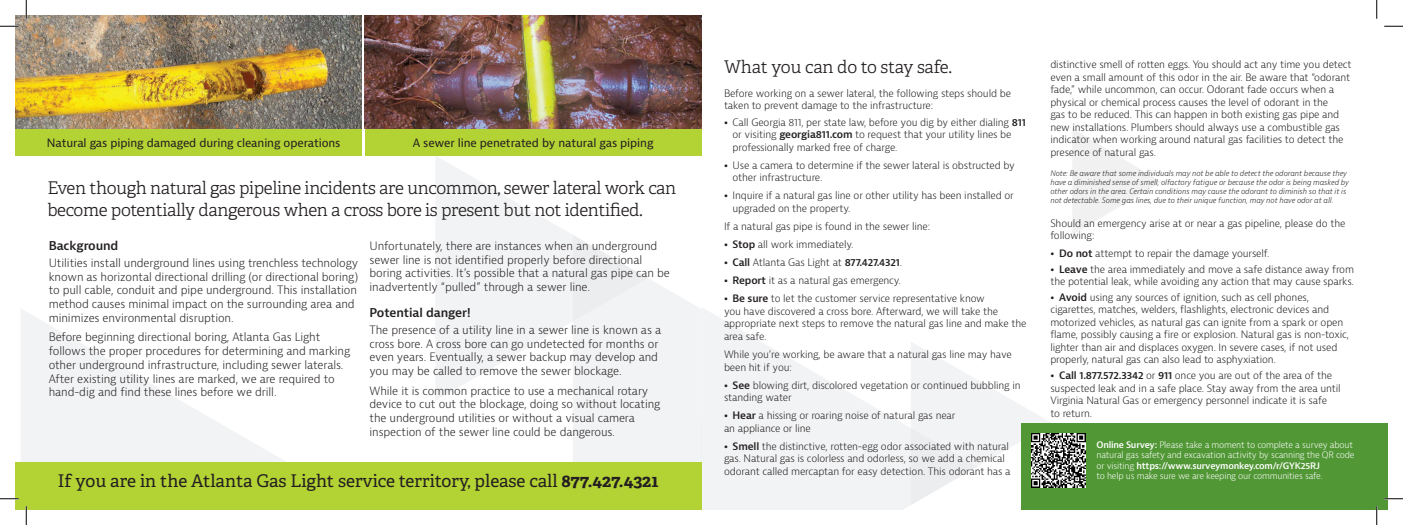
<style>
.page{position:relative;width:1403px;height:525px;background:#fff}
.page>*{position:absolute;margin:0;border:0;box-sizing:border-box;transform-origin:0 0}
.t1{font:300 17.5px/22.5px "Adelle";letter-spacing:-.02em;color:#231f20}
.t2{font:17.5px "Adelle";color:#231f20}
.t3{font:600 11.88px "Bernina Sans";letter-spacing:-.01em;color:#231f20}
.t4{font:300 11.25px/13.8px "Bernina Sans";letter-spacing:-.01em;color:#231f20}
.t5{font:11.25px "Bernina Sans";letter-spacing:-.01em;color:#231f20}
.t6{font:300 10px/12.5px "Bernina Sans";letter-spacing:-.015em;color:#231f20}
.t7{font:300 8.75px/10.5px "Bernina Sans";letter-spacing:-.025em;color:#fff}
.t8{font:italic 300 7.5px/9px "Bernina Sans";letter-spacing:-.01em;color:#231f20}
.s1{font-weight:700}
.s2{font-weight:800}
.s3{font-weight:600}
</style>
<div class="page">
<svg style="left:21px;top:309px;width:265px;height:153px;fill:#f2f3f4"></svg>
<svg style="left:436px;top:156px;width:137px;height:244px;fill:#f2f3f4"></svg>
<svg style="left:701px;top:505px;width:209px;height:5px"></svg>
<svg style="left:573px;top:155px;width:485px;height:350px"></svg>
<svg style="left:1073px;top:129px;width:87px;height:105px"></svg>
<div style="left:15px;top:462px;width:686px;height:48px;background:#b3d234"></div>
<div style="left:15px;top:129px;width:346px;height:26px;background:#b3d234"></div>
<div style="left:365px;top:129px;width:336px;height:26px;background:#b3d234"></div>
<img style="left:15px;top:15px;width:346px;height:114px">
<img style="left:365px;top:15px;width:336px;height:114px">
<div style="left:1021px;top:424px;width:367px;height:86px;background:#519735"></div>
<img style="left:1031px;top:434px;width:54px;height:54px">
<svg style="left:0;top:25px;width:19px;height:2px"></svg>
<svg style="left:1384px;top:25px;width:18px;height:2px"></svg>
<svg style="left:0;top:498px;width:19px;height:2px"></svg>
<svg style="left:1384px;top:498px;width:18px;height:2px"></svg>
<svg style="left:25px;top:0;width:2px;height:19px"></svg>
<svg style="left:25px;top:506px;width:2px;height:19px"></svg>
<svg style="left:1376px;top:0;width:1px;height:19px"></svg>
<svg style="left:1376px;top:506px;width:1px;height:19px"></svg>
<p class="t5" style="left:47px;top:135px;width:295px">Natural gas piping damaged during cleaning operations</p>
<p class="t5" style="left:413px;top:135px;width:242px">A sewer line penetrated by natural gas piping</p>
<p class="t1" style="left:47px;top:176px;width:630px">Even though natural gas pipeline incidents are uncommon, sewer lateral work can become potentially dangerous when a cross bore is present but not identified.</p>
<p class="t4" style="left:369px;top:239px;width:302px">Unfortunately, there are instances when an underground sewer line is not identified properly before directional boring activities. It’s possible that a natural gas pipe can be inadvertently “pulled” through a sewer line.</p>
<p class="t3" style="left:369px;top:305px;width:103px">Potential danger!</p>
<p class="t4" style="left:369px;top:323px;width:293px">The presence of a utility line in a sewer line is known as a cross bore. A cross bore can go undetected for months or even years. Eventually, a sewer backup may develop and you may be called to remove the sewer blockage.</p>
<p class="t4" style="left:369px;top:384px;width:292px">While it is common practice to use a mechanical rotary device to cut out the blockage, doing so without locating the underground utilities or without a visual camera inspection of the sewer line could be dangerous.</p>
<p class="t2" style="left:58px;top:470px;width:602px">If you are in the Atlanta Gas Light service territory, please call <span class="s1">877.427.4321</span></p>
<p class="t3" style="left:49px;top:238px;width:71px">Background</p>
<p class="t4" style="left:49px;top:256px;width:311px">Utilities install underground lines using trenchless technology known as horizontal directional drilling (or directional boring) to pull cable, conduit and pipe underground. This installation method causes minimal impact on the surrounding area and minimizes environmental disruption.</p>
<p class="t4" style="left:49px;top:331px;width:303px">Before beginning directional boring, Atlanta Gas Light follows the proper procedures for determining and marking other underground infrastructure, including sewer laterals.<br>After existing utility lines are marked, we are required to hand-dig and find these lines before we drill.</p>
<p class="t1" style="left:724px;top:56px;width:230px">What you can do to stay safe.</p>
<p class="t6" style="left:724px;top:87px;width:288px">Before working on a sewer lateral, the following steps should be taken to prevent damage to the infrastructure:</p>
<p class="t6" style="left:732px;top:116px;width:295px;text-indent:-9px"><span class="s2">•</span> Call Georgia 811, per state law, before you dig by either dialing <span class="s3">811 </span>or visiting <span class="s3">georgia811.com</span> to request that your utility lines be professionally marked free of charge.</p>
<p class="t6" style="left:732px;top:159px;width:284px;text-indent:-9px"><span class="s2">•</span> Use a camera to determine if the sewer lateral is obstructed by other infrastructure.</p>
<p class="t6" style="left:732px;top:190px;width:283px;text-indent:-9px"><span class="s2">•</span> Inquire if a natural gas line or other utility has been installed or upgraded on the property.</p>
<p class="t6" style="left:724px;top:220px;width:207px">If a natural gas pipe is found in the sewer line:</p>
<p class="t6" style="left:724px;top:238px;width:131px"><span class="s2">•</span> <span class="s3">Stop</span> all work immediately.</p>
<p class="t6" style="left:724px;top:256px;width:179px"><span class="s2">•</span> <span class="s3">Call</span> Atlanta Gas Light at <span class="s3">877.427.4321</span>.</p>
<p class="t6" style="left:724px;top:275px;width:178px"><span class="s2">•</span> <span class="s3">Report</span> it as a natural gas emergency.</p>
<p class="t6" style="left:724px;top:293px;width:304px"><span class="s2">•</span> <span class="s3">Be sure</span> to let the customer service representative know<br>you have discovered a cross bore. Afterward, we will take the appropriate next steps to remove the natural gas line and make the area safe.</p>
<p class="t6" style="left:724px;top:348px;width:289px">While you’re working, be aware that a natural gas line may have been hit if you:</p>
<p class="t6" style="left:724px;top:379px;width:298px"><span class="s2">•</span> <span class="s3">See</span> blowing dirt, discolored vegetation or continued bubbling in standing water</p>
<p class="t6" style="left:724px;top:410px;width:233px"><span class="s2">•</span> <span class="s3">Hear</span> a hissing or roaring noise of natural gas near an appliance or line</p>
<p class="t6" style="left:724px;top:440px;width:288px"><span class="s2">•</span> <span class="s3">Smell</span> the distinctive, rotten-egg odor associated with natural gas. Natural gas is colorless and odorless, so we add a chemical odorant called mercaptan for easy detection. This odorant has a</p>
<p class="t6" style="left:1050px;top:58px;width:303px">distinctive smell of rotten eggs. You should act any time you detect even a small amount of this odor in the air. Be aware that “odorant fade,” while uncommon, can occur. Odorant fade occurs when a physical or chemical process causes the level of odorant in the<br>gas to be reduced. This can happen in both existing gas pipe and new installations. Plumbers should always use a combustible gas indicator when working around natural gas facilities to detect the presence of natural gas.</p>
<p class="t8" style="left:1050px;top:169px;width:300px">Note: Be aware that some individuals may not be able to detect the odorant because they have a diminished sense of smell, olfactory fatigue or because the odor is being masked by other odors in the area. Certain conditions may cause the odorant to diminish so that it is not detectable. Some gas lines, due to their unique function, may not have odor at all.</p>
<p class="t6" style="left:1050px;top:217px;width:296px">Should an emergency arise at or near a gas pipeline, please do the following:</p>
<p class="t6" style="left:1050px;top:247px;width:220px"><span class="s2">•</span> <span class="s3">Do not</span> attempt to repair the damage yourself.</p>
<p class="t6" style="left:1050px;top:263px;width:305px"><span class="s2">•</span> <span class="s3">Leave</span> the area immediately and move a safe distance away from the potential leak, while avoiding any action that may cause sparks.</p>
<p class="t6" style="left:1050px;top:291px;width:300px"><span class="s2">•</span> <span class="s3">Avoid</span> using any sources of ignition, such as cell phones, cigarettes, matches, welders, flashlights, electronic devices and motorized vehicles, as natural gas can ignite from a spark or open flame, possibly causing a fire or explosion. Natural gas is non-toxic, lighter than air and displaces oxygen. In severe cases, if not used properly, natural gas can also lead to asphyxiation.</p>
<p class="t6" style="left:1050px;top:369px;width:292px"><span class="s2">•</span> <span class="s3">Call 1.877.572.3342</span> or <span class="s3">911</span> once you are out of the area of the suspected leak and in a safe place. Stay away from the area until Virginia Natural Gas or emergency personnel indicate it is safe<br>to return.</p>
<p class="t7" style="left:1096px;top:440px;width:260px"><span class="s3">Online Survey:</span> Please take a moment to complete a survey about natural gas safety and excavation activity by scanning the QR code or visiting <span class="s3">https://www.surveymonkey.com/r/GYK25RJ</span></p>
<p class="t7" style="left:1096px;top:471px;width:228px">to help us make sure we are keeping our communities safe.</p>
</div>
